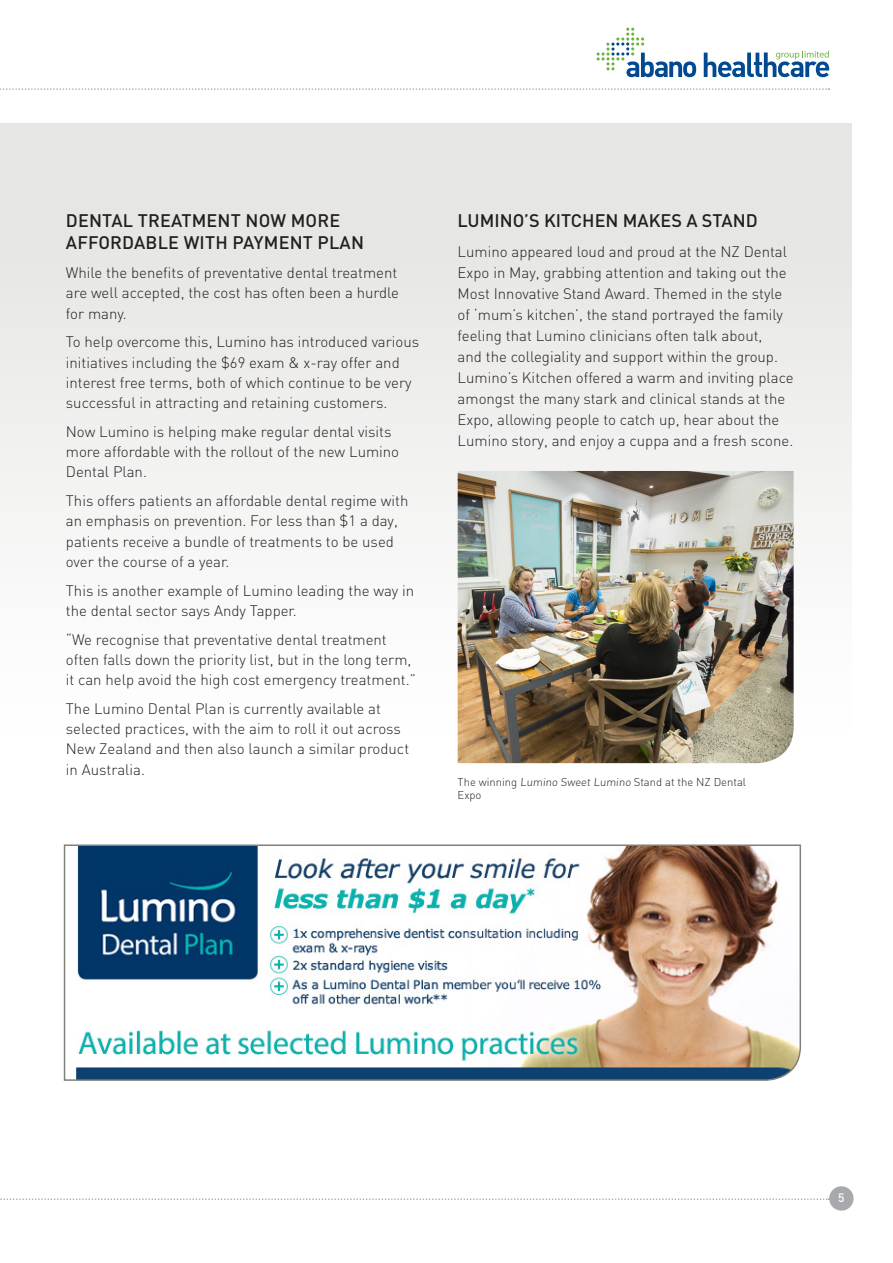
<style>
.page{position:relative;width:893px;height:1263px;background:#fff}
.page>*{position:absolute;margin:0;border:0;box-sizing:border-box;transform-origin:0 0}
.Body_Copy{font:500 18px/21.8px "DIN";letter-spacing:.01em;color:#231f20}
.Body_Copy-2{font:300 15px/20.2px "DIN";color:#231f20}
.t1{font:500 12px "DIN";color:#fff}
.Body_Copy-3{font:300 11.25px/13.5px "DIN";color:#231f20}
</style>
<div class="page">
<svg style="left:704px;top:51px;width:125px;height:26px"></svg>
<svg style="left:597px;top:28px;width:99px;height:49px"></svg>
<svg style="left:0;top:88px;width:829px;height:2px"></svg>
<svg style="left:0;top:1198px;width:829px;height:2px"></svg>
<div style="left:829px;top:1186px;width:25px;height:24px;background:#a8a9ad;border-radius:50%"></div>
<div style="left:0;top:123px;width:851px;height:819px;background:linear-gradient(to bottom,#e4e4e2,#fff)"></div>
<img style="left:458px;top:471px;width:336px;height:292px">
<img style="left:63px;top:844px;width:739px;height:237px">
<p class="Body_Copy" style="left:66px;top:209px;width:300px">DENTAL TREATMENT NOW MORE<br>AFFORDABLE WITH PAYMENT PLAN</p>
<p class="Body_Copy-2" style="left:66px;top:262px;width:335px;text-align:justify">While the benefits of preventative dental treatment are well accepted, the cost has often been a hurdle for many.</p>
<p class="Body_Copy-2" style="left:66px;top:332px;width:355px">To help overcome this, Lumino has introduced various initiatives including the $69 exam &amp; x-ray offer and interest free terms, both of which continue to be very successful in attracting and retaining customers.</p>
<p class="Body_Copy-2" style="left:66px;top:421px;width:335px">Now Lumino is helping make regular dental visits more affordable with the rollout of the new Lumino<br>Dental Plan.</p>
<p class="Body_Copy-2" style="left:66px;top:490px;width:344px">This offers patients an affordable dental regime with an emphasis on prevention. For less than $1 a day, patients receive a bundle of treatments to be used over the course of a year.</p>
<p class="Body_Copy-2" style="left:66px;top:580px;width:350px">This is another example of Lumino leading the way in the dental sector says Andy Tapper.</p>
<p class="Body_Copy-2" style="left:66px;top:629px;width:352px">“We recognise that preventative dental treatment often falls down the priority list, but in the long term, it can help avoid the high cost emergency treatment.”</p>
<p class="Body_Copy-2" style="left:66px;top:698px;width:345px">The Lumino Dental Plan is currently available at selected practices, with the aim to roll it out across New Zealand and then also launch a similar product in Australia.</p>
<p class="Body_Copy" style="left:458px;top:209px;width:302px">LUMINO’S KITCHEN MAKES A STAND</p>
<p class="Body_Copy-2" style="left:458px;top:241px;width:338px;line-height:21px">Lumino appeared loud and proud at the NZ Dental Expo in May, grabbing attention and taking out the Most Innovative Stand Award. Themed in the style of ‘mum’s kitchen’, the stand portrayed the family feeling that Lumino clinicians often talk about,<br>and the collegiality and support within the group.<br>Lumino’s Kitchen offered a warm and inviting place amongst the many stark and clinical stands at the Expo, allowing people to catch up, hear about the Lumino story, and enjoy a cuppa and a fresh scone.</p>
<p class="Body_Copy-3" style="left:458px;top:775px;width:290px">The winning Lumino Sweet Lumino Stand at the NZ Dental<br>Expo</p>
<p class="t1" style="left:838px;top:1190px;width:8px">5</p>
</div>
